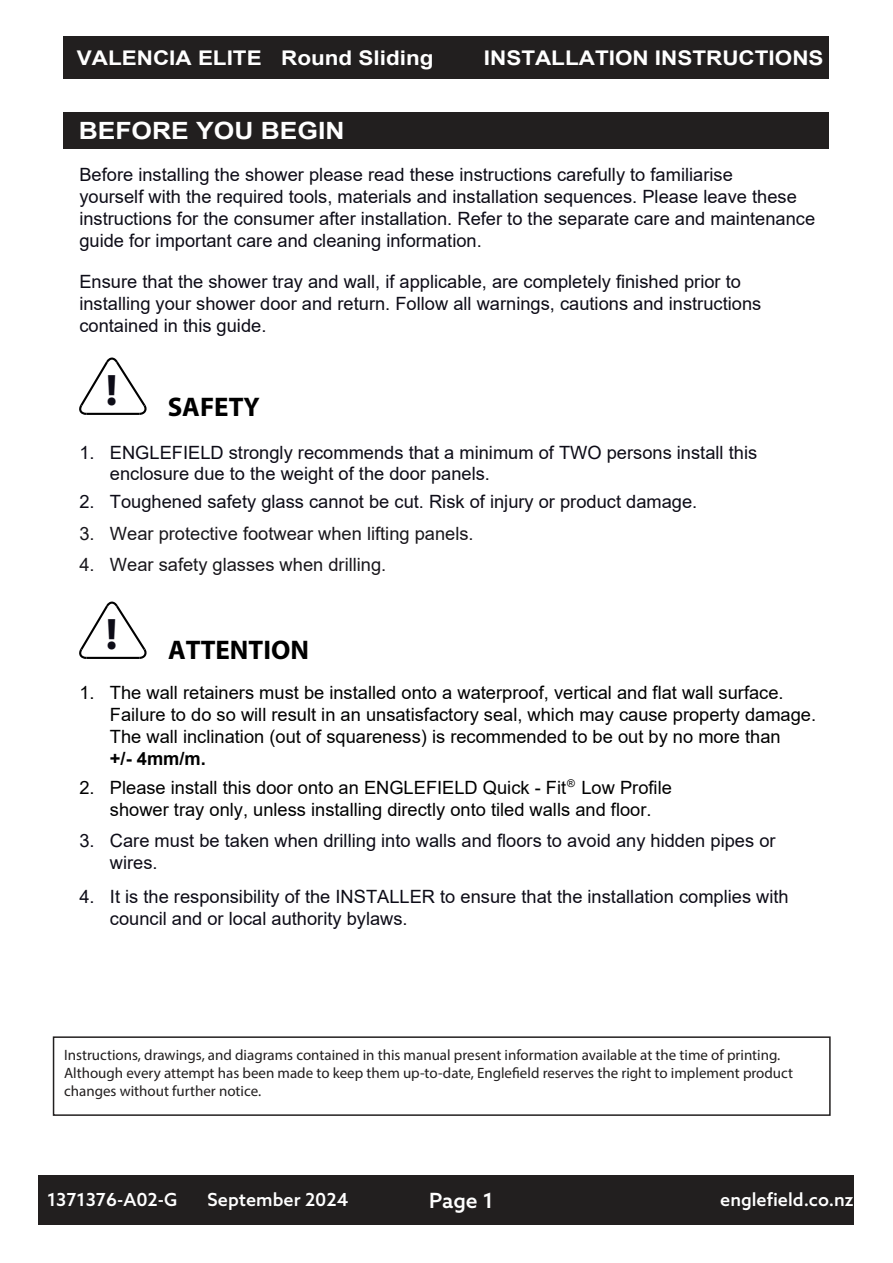
<style>
.page{position:relative;width:893px;height:1263px;background:#fff}
.page>*{position:absolute;margin:0;border:0;box-sizing:border-box;transform-origin:0 0}
.t1{font:700 44.25px "Myriad Pro";color:#0d0c17}
.t2{font:700 27px "Myriad Pro";color:#000}
.t3{font:700 23.85px "Arial";color:#fff;scale:1.11 1}
.t4{font:500 21px "Azo Sans";color:#fff}
.t5{font:700 20.25px "Arial";color:#fff;scale:1.11 1}
.t6{font:18.3px/21.9px "Arial";color:#0d0c17}
.t7{font:18.3px/21.9px "Arial";color:#000}
.t8{font:18.3px "Arial";color:#19171c}
.t9{font:700 18.3px "Arial";color:#000}
.t10{font:500 18px "Azo Sans";color:#fff}
.t11{font:15px/18px "Myriad Pro";color:#221f1f}
.t12{font:10.65px "Arial";color:#000}
</style>
<div class="page">
<div style="left:64px;top:37px;width:765px;height:42px;background:#221f1f"></div>
<div style="left:64px;top:112px;width:765px;height:37px;background:#221f1f"></div>
<svg style="left:79px;top:357px;width:68px;height:58px"></svg>
<svg style="left:79px;top:601px;width:68px;height:58px"></svg>
<div style="left:39px;top:1175px;width:815px;height:49px;background:#221f1f"></div>
<div style="left:53px;top:1036px;width:778px;height:80px;border:2px solid #221f1f"></div>
<p class="t5" style="left:77px;top:51px;width:323px">VALENCIA ELITE Round Sliding</p>
<p class="t5" style="left:484px;top:51px;width:308px">INSTALLATION INSTRUCTIONS</p>
<h3 class="t3" style="left:79px;top:121px;width:241px">BEFORE YOU BEGIN</h3>
<p class="t6" style="left:79px;top:166px;width:737px">Before installing the shower please read these instructions carefully to familiarise<br>yourself with the required tools, materials and installation sequences. Please leave these instructions for the consumer after installation. Refer to the separate care and maintenance guide for important care and cleaning information.</p>
<p class="t6" style="left:79px;top:272px;width:683px">Ensure that the shower tray and wall, if applicable, are completely finished prior to installing your shower door and return. Follow all warnings, cautions and instructions contained in this guide.</p>
<h1 class="t1" style="left:106px;top:364px;width:13px">!</h1>
<h2 class="t2" style="left:168px;top:391px;width:94px">SAFETY</h2>
<p class="t6" style="left:110px;top:443px;width:649px;text-indent:-30px">1. ENGLEFIELD strongly recommends that a minimum of TWO persons install this enclosure due to the weight of the door panels.</p>
<p class="t6" style="left:79px;top:492px;width:619px">2. Toughened safety glass cannot be cut. Risk of injury or product damage.</p>
<p class="t8" style="left:79px;top:526px;width:396px">3. Wear protective footwear when lifting panels.</p>
<p class="t8" style="left:79px;top:558px;width:308px">4. Wear safety glasses when drilling.</p>
<h2 class="t2" style="left:106px;top:634px;width:205px"><sup>!</sup> ATTENTION</h2>
<p class="t7" style="left:110px;top:683px;width:708px;text-indent:-30px">1. The wall retainers must be installed onto a waterproof, vertical and flat wall surface.<br>Failure to do so will result in an unsatisfactory seal, which may cause property damage.<br>The wall inclination (out of squareness) is recommended to be out by no more than</p>
<p class="t9" style="left:110px;top:751px;width:98px">+/- 4mm/m.</p>
<p class="t7" style="left:79px;top:778px;width:594px;text-align:center">2. Please install this door onto an ENGLEFIELD Quick - Fit Low Profile shower tray only, unless installing directly onto tiled walls and floor.</p>
<p class="t12" style="left:567px;top:779px;width:9px">®</p>
<p class="t6" style="left:110px;top:831px;width:667px;text-indent:-30px">3. Care must be taken when drilling into walls and floors to avoid any hidden pipes or wires.</p>
<p class="t6" style="left:110px;top:887px;width:680px;text-indent:-30px">4. It is the responsibility of the INSTALLER to ensure that the installation complies with council and or local authority bylaws.</p>
<p class="t11" style="left:64px;top:1047px;width:730px">Instructions, drawings, and diagrams contained in this manual present information available at the time of printing.<br>Although every attempt has been made to keep them up-to-date, Englefield reserves the right to implement product changes without further notice.</p>
<p class="t10" style="left:47px;top:1192px;width:132px">1371376-A02-G</p>
<p class="t10" style="left:208px;top:1192px;width:142px">September 2024</p>
<p class="t4" style="left:429px;top:1191px;width:66px">Page 1</p>
<p class="t10" style="left:720px;top:1192px;width:135px">englefield.co.nz</p>
</div>
